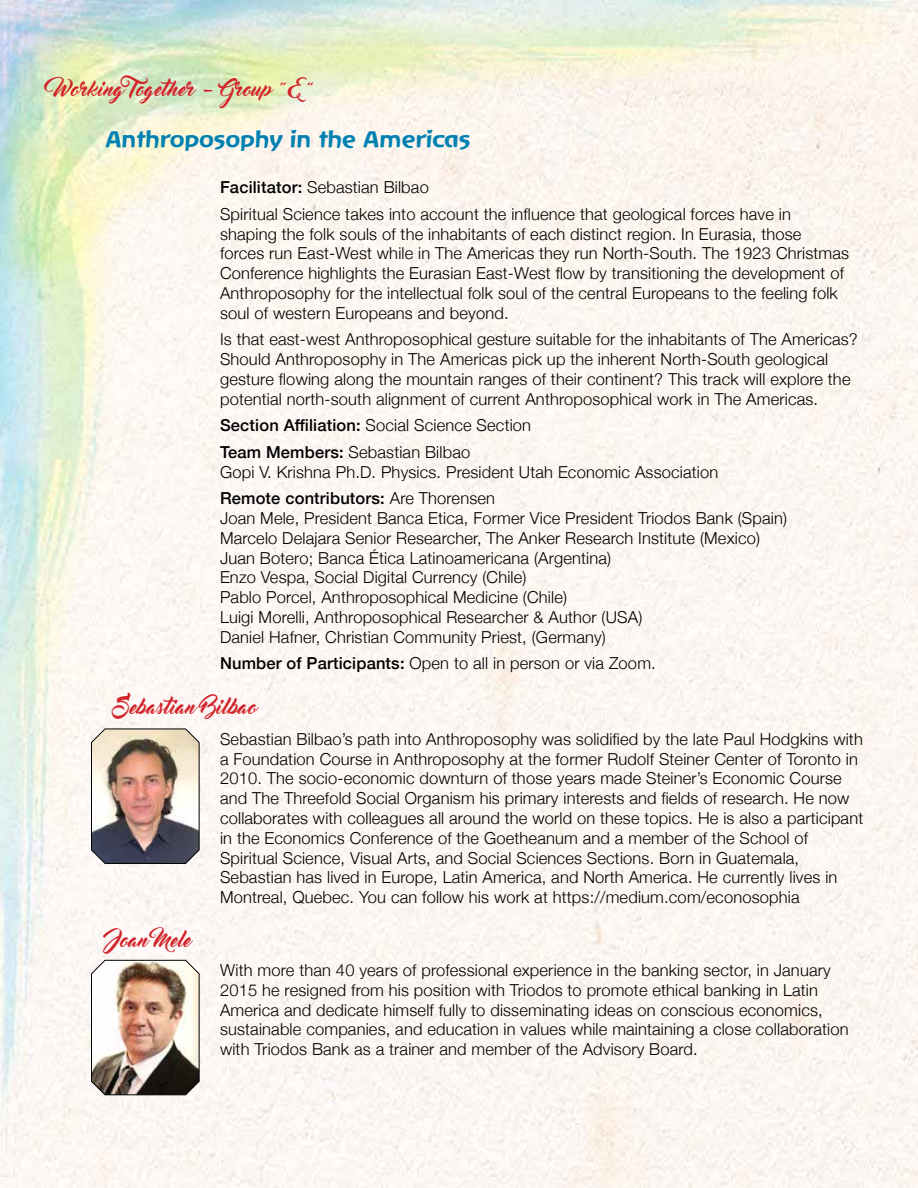
<style>
.page{position:relative;width:918px;height:1188px;background:#fff}
.page>*{position:absolute;margin:0;border:0;box-sizing:border-box;transform-origin:0 0}
.t1{font:24px "Baar Goetheanis";color:#0081b2}
.t2{font:19.5px "Master Of Break";letter-spacing:.01em;color:#d2232a}
.t3{font:300 16.5px/19.8px "Helvetica Neue";letter-spacing:.01em;color:#000}
.s1{font-weight:500}
</style>
<div class="page">
<img style="left:0;top:0;width:918px;height:1188px">
<img style="left:91px;top:728px;width:109px;height:136px">
<img style="left:91px;top:960px;width:109px;height:135px">
<p class="t2" style="left:54px;top:77px;width:262px">Working Together - Group “E ”</p>
<h1 class="t1" style="left:106px;top:126px;width:366px">Anthroposophy in the Americas</h1>
<p class="t3" style="left:220px;top:173px;width:572px;line-height:26.5px"><span class="s1">Facilitator:</span> Sebastian Bilbao<br>Spiritual Science takes into account the influence that geological forces have in</p>
<p class="t3" style="left:220px;top:223px;width:631px">shaping the folk souls of the inhabitants of each distinct region. In Eurasia, those forces run East-West while in The Americas they run North-South. The 1923 Christmas Conference highlights the Eurasian East-West flow by transitioning the development of Anthroposophy for the intellectual folk soul of the central Europeans to the feeling folk soul of western Europeans and beyond.</p>
<p class="t3" style="left:220px;top:328px;width:639px">Is that east-west Anthroposophical gesture suitable for the inhabitants of The Americas?<br>Should Anthroposophy in The Americas pick up the inherent North-South geological gesture flowing along the mountain ranges of their continent? This track will explore the potential north-south alignment of current Anthroposophical work in The Americas.</p>
<p class="t3" style="left:220px;top:411px;width:313px;line-height:26.5px"><span class="s1">Section Affiliation:</span> Social Science Section<br><span class="s1">Team Members:</span> Sebastian Bilbao</p>
<p class="t3" style="left:220px;top:457px;width:500px;line-height:26.5px">Gopi V. Krishna Ph.D. Physics. President Utah Economic Association<br><span class="s1">Remote contributors:</span> Are Thorensen</p>
<p class="t3" style="left:220px;top:507px;width:569px">Joan Mele, President Banca Etica, Former Vice President Triodos Bank (Spain)<br>Marcelo Delajara Senior Researcher, The Anker Research Institute (Mexico)<br>Juan Botero; Banca Ética Latinoamericana (Argentina)<br>Enzo Vespa, Social Digital Currency (Chile)<br>Pablo Porcel, Anthroposophical Medicine (Chile)<br>Luigi Morelli, Anthroposophical Researcher &amp; Author (USA)<br>Daniel Hafner, Christian Community Priest, (Germany)</p>
<p class="t3" style="left:220px;top:652px;width:437px"><span class="s1">Number of Participants:</span> Open to all in person or via Zoom.</p>
<p class="t2" style="left:116px;top:695px;width:142px">Sebastian Bilbao</p>
<p class="t3" style="left:220px;top:728px;width:645px">Sebastian Bilbao’s path into Anthroposophy was solidified by the late Paul Hodgkins with a Foundation Course in Anthroposophy at the former Rudolf Steiner Center of Toronto in 2010. The socio-economic downturn of those years made Steiner’s Economic Course and The Threefold Social Organism his primary interests and fields of research. He now collaborates with colleagues all around the world on these topics. He is also a participant in the Economics Conference of the Goetheanum and a member of the School of Spiritual Science, Visual Arts, and Social Sciences Sections. Born in Guatemala, Sebastian has lived in Europe, Latin America, and North America. He currently lives in Montreal, Quebec. You can follow his work at https://medium.com/econosophia</p>
<p class="t2" style="left:108px;top:929px;width:83px">Joan Mele</p>
<p class="t3" style="left:220px;top:959px;width:630px">With more than 40 years of professional experience in the banking sector, in January 2015 he resigned from his position with Triodos to promote ethical banking in Latin America and dedicate himself fully to disseminating ideas on conscious economics, sustainable companies, and education in values while maintaining a close collaboration with Triodos Bank as a trainer and member of the Advisory Board.</p>
</div>
